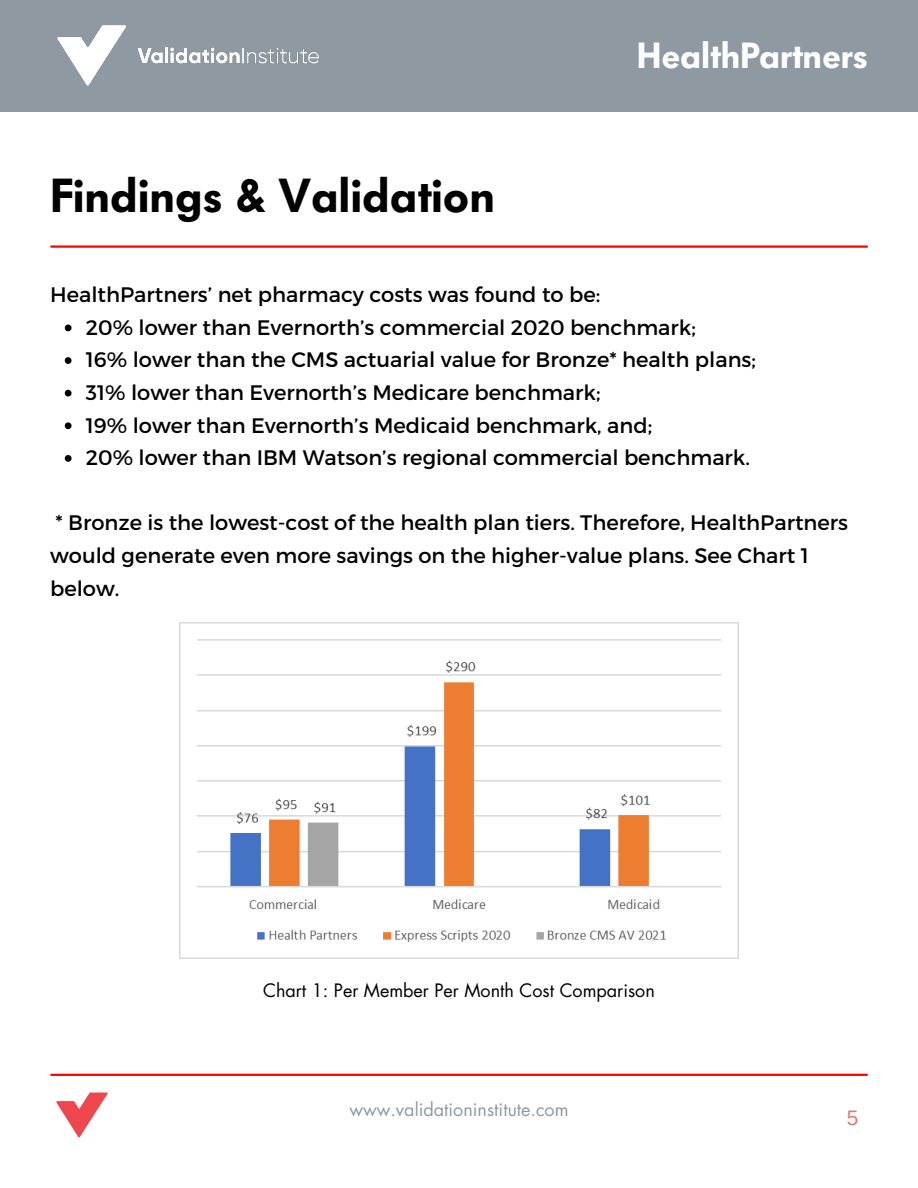
<style>
.page{position:relative;width:918px;height:1188px;background:#fff}
.page>*{position:absolute;margin:0;border:0;box-sizing:border-box;transform-origin:0 0}
.t1{font:600 47.25px "Futura BQ";color:#000}
.t2{font:600 36px "Futura BQ";color:#fff}
.t3{font:21px/32.7px "Montserrat";color:#000}
.t4{font:21px "Arimo";color:#d97f76}
.t5{font:18px "Futura LT";color:#000}
.t6{font:18px "Futura LT";color:#8e99a2}
</style>
<div class="page">
<div style="left:0;top:0;width:918px;height:111px;background:#8e99a2"></div>
<img style="left:57px;top:25px;width:262px;height:61px">
<hr style="left:51px;top:1074px;width:816px;height:2px;background:#f00">
<img style="left:56px;top:1092px;width:52px;height:46px">
<hr style="left:51px;top:245px;width:816px;height:3px;background:#f00">
<img style="left:179px;top:622px;width:559px;height:337px">
<svg style="left:65px;top:325px;width:7px;height:6px"></svg>
<svg style="left:65px;top:357px;width:7px;height:7px"></svg>
<svg style="left:65px;top:390px;width:7px;height:7px"></svg>
<svg style="left:65px;top:422px;width:7px;height:7px"></svg>
<svg style="left:65px;top:455px;width:7px;height:7px"></svg>
<p class="t2" style="left:637px;top:35px;width:233px">HealthPartners</p>
<p class="t1" style="left:50px;top:168px;width:446px">Findings &amp; Validation</p>
<p class="t3" style="left:50px;top:277px;width:551px">HealthPartners’ net pharmacy costs was found to be:</p>
<p class="t3" style="left:86px;top:310px;width:612px">20% lower than Evernorth’s commercial 2020 benchmark;</p>
<p class="t3" style="left:86px;top:342px;width:672px">16% lower than the CMS actuarial value for Bronze* health plans;</p>
<p class="t3" style="left:86px;top:375px;width:516px">31% lower than Evernorth’s Medicare benchmark;</p>
<p class="t3" style="left:86px;top:408px;width:568px">19% lower than Evernorth’s Medicaid benchmark, and;</p>
<p class="t3" style="left:86px;top:440px;width:666px">20% lower than IBM Watson’s regional commercial benchmark.</p>
<p class="t3" style="left:50px;top:506px;width:799px">* Bronze is the lowest-cost of the health plan tiers. Therefore, HealthPartners would generate even more savings on the higher-value plans. See Chart 1 below.</p>
<p class="t5" style="left:263px;top:979px;width:393px">Chart 1: Per Member Per Month Cost Comparison</p>
<p class="t6" style="left:349px;top:1098px;width:221px">www.validationinstitute.com</p>
<p class="t4" style="left:847px;top:1106px;width:13px">5</p>
</div>
